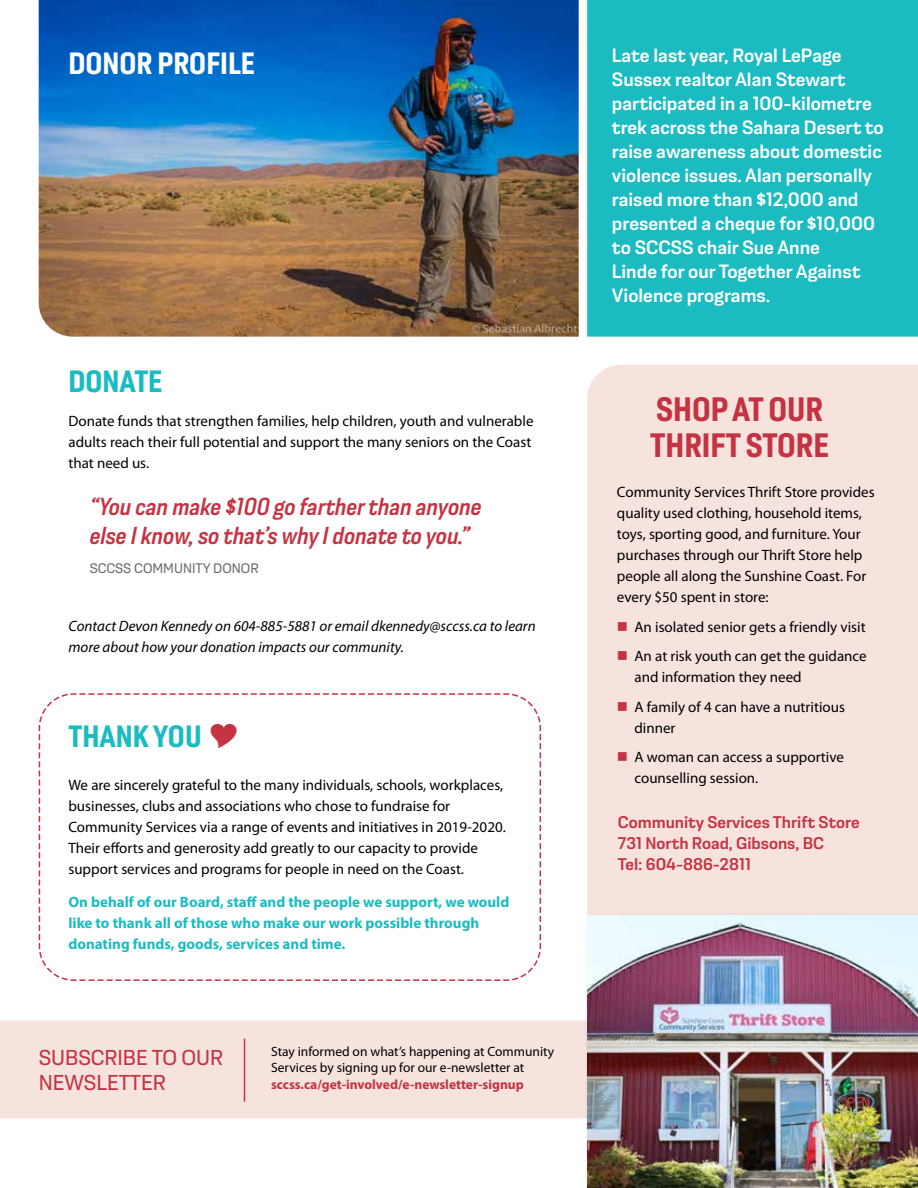
<style>
.page{position:relative;width:918px;height:1188px;background:#fff}
.page>*{position:absolute;margin:0;border:0;box-sizing:border-box;transform-origin:0 0}
.t1{font:700 condensed 33px/36px "Moderna Sans";color:#c53342}
.t2{font:700 condensed 30px "Moderna Sans";color:#1abcc1}
.t3{font:700 condensed 30px "Moderna Sans";color:#fff}
.t4{font:italic 500 condensed 24px/28.8px "Moderna Sans";color:#c53342}
.t5{font:21px/25.2px "Moderna Sans";color:#c53342}
.t6{font:500 18.75px/24px "Moderna Sans";color:#fff}
.t7{font:500 16.5px/21px "Moderna Sans";color:#c53342}
.t8{font:15px/21px "Myriad Pro";color:#000}
.t9{font:700 15px/21px "Myriad Pro";color:#1abcc1}
.t10{font:italic 15px/21px "Myriad Pro";color:#000}
.t11{font:13.5px/16.2px "Myriad Pro";color:#000}
.t12{font:700 13.5px "Myriad Pro";color:#c53342}
.t13{font:13.5px "Moderna Sans";color:#6d6e71}
.s1{color:#c53342}
</style>
<div class="page">
<div style="left:0;top:1020px;width:583px;height:98px;background:#f7e3de"></div>
<div style="left:587px;top:365px;width:331px;height:546px;background:#f7e3de"></div>
<img style="left:39px;top:0;width:540px;height:337px">
<div style="left:583px;top:911px;width:335px;height:277px;background:#000;opacity:.25"></div>
<img style="left:587px;top:915px;width:331px;height:273px">
<hr style="left:244px;top:1039px;width:1px;height:63px;background:#c53342">
<svg style="left:38px;top:693px;width:504px;height:288px"></svg>
<div style="left:587px;top:0;width:331px;height:337px;background:#1abcc1"></div>
<svg style="left:211px;top:724px;width:26px;height:25px"></svg>
<h2 class="t3" style="left:68px;top:44px;width:188px">DONOR PROFILE</h2>
<h2 class="t2" style="left:68px;top:363px;width:96px">DONATE</h2>
<p class="t8" style="left:68px;top:410px;width:467px">Donate funds that strengthen families, help children, youth and vulnerable adults reach their full potential and support the many seniors on the Coast that need us.</p>
<h3 class="t4" style="left:90px;top:492px;width:393px">“You can make $100 go farther than anyone else I know, so that’s why I donate to you.”</h3>
<p class="t13" style="left:90px;top:560px;width:170px">SCCSS COMMUNITY DONOR</p>
<p class="t10" style="left:68px;top:615px;width:469px">Contact Devon Kennedy on 604-885-5881 or email dkennedy@sccss.ca to learn more about how your donation impacts our community.</p>
<h2 class="t2" style="left:68px;top:718px;width:135px">THANK YOU</h2>
<p class="t8" style="left:68px;top:774px;width:439px">We are sincerely grateful to the many individuals, schools, workplaces, businesses, clubs and associations who chose to fundraise for Community Services via a range of events and initiatives in 2019-2020.<br>Their efforts and generosity add greatly to our capacity to provide support services and programs for people in need on the Coast.</p>
<p class="t9" style="left:68px;top:891px;width:442px">On behalf of our Board, staff and the people we support, we would like to thank all of those who make our work possible through donating funds, goods, services and time.</p>
<h3 class="t5" style="left:39px;top:1044px;width:186px">SUBSCRIBE TO OUR<br>NEWSLETTER</h3>
<p class="t11" style="left:271px;top:1043px;width:285px">Stay informed on what’s happening at Community<br>Services by signing up for our e-newsletter at</p>
<p class="t12" style="left:271px;top:1075px;width:254px">sccss.ca/get-involved/e-newsletter-signup</p>
<p class="t6" style="left:612px;top:43px;width:273px">Late last year, Royal LePage<br>Sussex realtor Alan Stewart participated in a 100-kilometre trek across the Sahara Desert to raise awareness about domestic violence issues. Alan personally raised more than $12,000 and presented a cheque for $10,000 to SCCSS chair Sue Anne<br>Linde for our Together Against<br>Violence programs.</p>
<h1 class="t1" style="left:650px;top:391px;width:181px">SHOP AT OUR<br>THRIFT STORE</h1>
<p class="t8" style="left:617px;top:481px;width:259px">Community Services Thrift Store provides quality used clothing, household items, toys, sporting good, and furniture. Your purchases through our Thrift Store help people all along the Sunshine Coast. For every $50 spent in store:</p>
<p class="t8" style="left:617px;top:616px;width:250px"><span class="s1">■</span> An isolated senior gets a friendly visit</p>
<p class="t8" style="left:635px;top:646px;width:234px;text-indent:-18px"><span class="s1">■</span> An at risk youth can get the guidance and information they need</p>
<p class="t8" style="left:635px;top:696px;width:212px;text-indent:-18px"><span class="s1">■</span> A family of 4 can have a nutritious dinner</p>
<p class="t8" style="left:635px;top:747px;width:211px;text-indent:-18px"><span class="s1">■</span> A woman can access a supportive counselling session.</p>
<p class="t7" style="left:618px;top:812px;width:243px">Community Services Thrift Store<br>731 North Road, Gibsons, BC<br>Tel: 604-886-2811</p>
</div>
